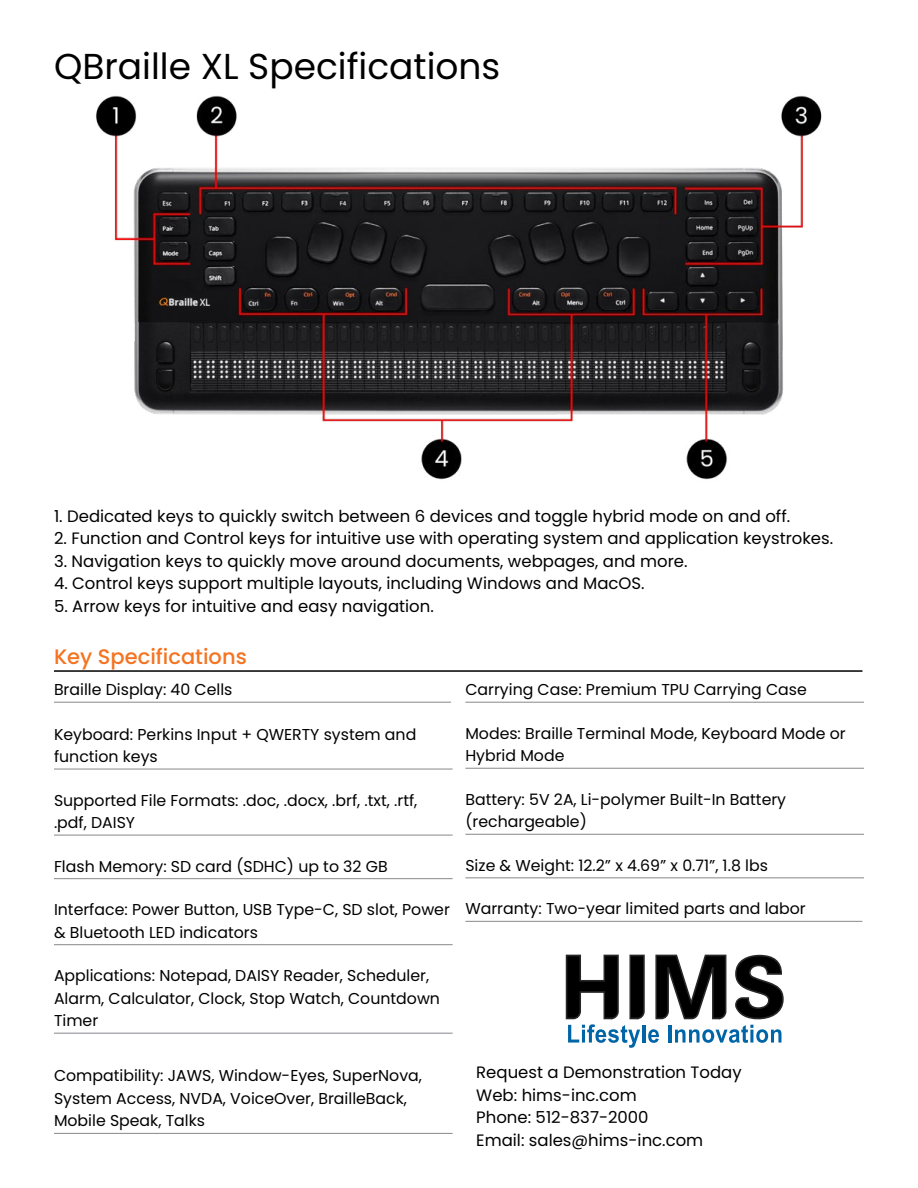
<style>
.page{position:relative;width:918px;height:1188px;background:#fff}
.page>*{position:absolute;margin:0;border:0;box-sizing:border-box;transform-origin:0 0}
.t1{font:36px "Poppins";color:#000}
.Spec_Heading{font:500 21px "Poppins";color:#f47421}
.Paragraph_Style_1{font:16.5px "Poppins";color:#000}
.Spec_Paragraph{font:15.75px/22.5px "Poppins";color:#000}
</style>
<div class="page">
<hr style="left:54px;top:670px;width:808px;height:2px;background:#000">
<hr style="left:54px;top:702px;width:397px;height:1px;background:#939598">
<hr style="left:54px;top:768px;width:399px;height:2px;background:#939598">
<hr style="left:54px;top:944px;width:399px;height:1px;background:#939598">
<hr style="left:54px;top:878px;width:399px;height:1px;background:#939598">
<hr style="left:54px;top:835px;width:399px;height:1px;background:#939598">
<hr style="left:54px;top:1033px;width:399px;height:1px;background:#939598">
<hr style="left:54px;top:1133px;width:399px;height:1px;background:#939598">
<hr style="left:465px;top:768px;width:399px;height:1px;background:#939598">
<hr style="left:465px;top:702px;width:399px;height:1px;background:#939598">
<hr style="left:465px;top:921px;width:397px;height:1px;background:#939598">
<hr style="left:465px;top:834px;width:399px;height:1px;background:#939598">
<hr style="left:465px;top:877px;width:399px;height:1px;background:#939598">
<svg style="left:565px;top:954px;width:219px;height:94px"></svg>
<img style="left:96px;top:95px;width:726px;height:385px">
<h2 class="t1" style="left:54px;top:45px;width:448px">QBraille XL Specifications</h2>
<p class="Paragraph_Style_1" style="left:54px;top:506px;width:738px">1. Dedicated keys to quickly switch between 6 devices and toggle hybrid mode on and off.</p>
<p class="Paragraph_Style_1" style="left:54px;top:529px;width:781px">2. Function and Control keys for intuitive use with operating system and application keystrokes.</p>
<p class="Paragraph_Style_1" style="left:54px;top:551px;width:635px">3. Navigation keys to quickly move around documents, webpages, and more.</p>
<p class="Paragraph_Style_1" style="left:54px;top:574px;width:592px">4. Control keys support multiple layouts, including Windows and MacOS.</p>
<p class="Paragraph_Style_1" style="left:54px;top:596px;width:381px">5. Arrow keys for intuitive and easy navigation.</p>
<h2 class="Spec_Heading" style="left:54px;top:644px;width:194px">Key Specifications</h2>
<p class="Spec_Paragraph" style="left:54px;top:679px;width:180px">Braille Display: 40 Cells</p>
<p class="Spec_Paragraph" style="left:54px;top:723px;width:364px">Keyboard: Perkins Input + QWERTY system and function keys</p>
<p class="Spec_Paragraph" style="left:54px;top:789px;width:365px">Supported File Formats: .doc, .docx, .brf, .txt, .rtf, .pdf, DAISY</p>
<p class="Spec_Paragraph" style="left:54px;top:855px;width:335px">Flash Memory: SD card (SDHC) up to 32 GB</p>
<p class="Spec_Paragraph" style="left:54px;top:898px;width:397px">Interface: Power Button, USB Type-C, SD slot, Power &amp; Bluetooth LED indicators</p>
<p class="Spec_Paragraph" style="left:54px;top:965px;width:388px">Applications: Notepad, DAISY Reader, Scheduler,<br>Alarm, Calculator, Clock, Stop Watch, Countdown<br>Timer</p>
<p class="Spec_Paragraph" style="left:54px;top:1065px;width:369px">Compatibility: JAWS, Window-Eyes, SuperNova,<br>System Access, NVDA, VoiceOver, BrailleBack,<br>Mobile Speak, Talks</p>
<p class="Spec_Paragraph" style="left:465px;top:679px;width:343px">Carrying Case: Premium TPU Carrying Case</p>
<p class="Spec_Paragraph" style="left:465px;top:722px;width:382px">Modes: Braille Terminal Mode, Keyboard Mode or<br>Hybrid Mode</p>
<p class="Spec_Paragraph" style="left:465px;top:788px;width:322px">Battery: 5V 2A, Li-polymer Built-In Battery (rechargeable)</p>
<p class="Spec_Paragraph" style="left:465px;top:854px;width:304px">Size &amp; Weight: 12.2” x 4.69” x 0.71”, 1.8 lbs</p>
<p class="Spec_Paragraph" style="left:465px;top:898px;width:342px">Warranty: Two-year limited parts and labor</p>
<p class="Paragraph_Style_1" style="left:476px;top:1063px;width:267px">Request a Demonstration Today</p>
<p class="Paragraph_Style_1" style="left:476px;top:1085px;width:162px">Web: hims-inc.com</p>
<p class="Paragraph_Style_1" style="left:476px;top:1108px;width:174px">Phone: 512-837-2000</p>
<p class="Paragraph_Style_1" style="left:476px;top:1130px;width:229px">Email: sales@hims-inc.com</p>
</div>
